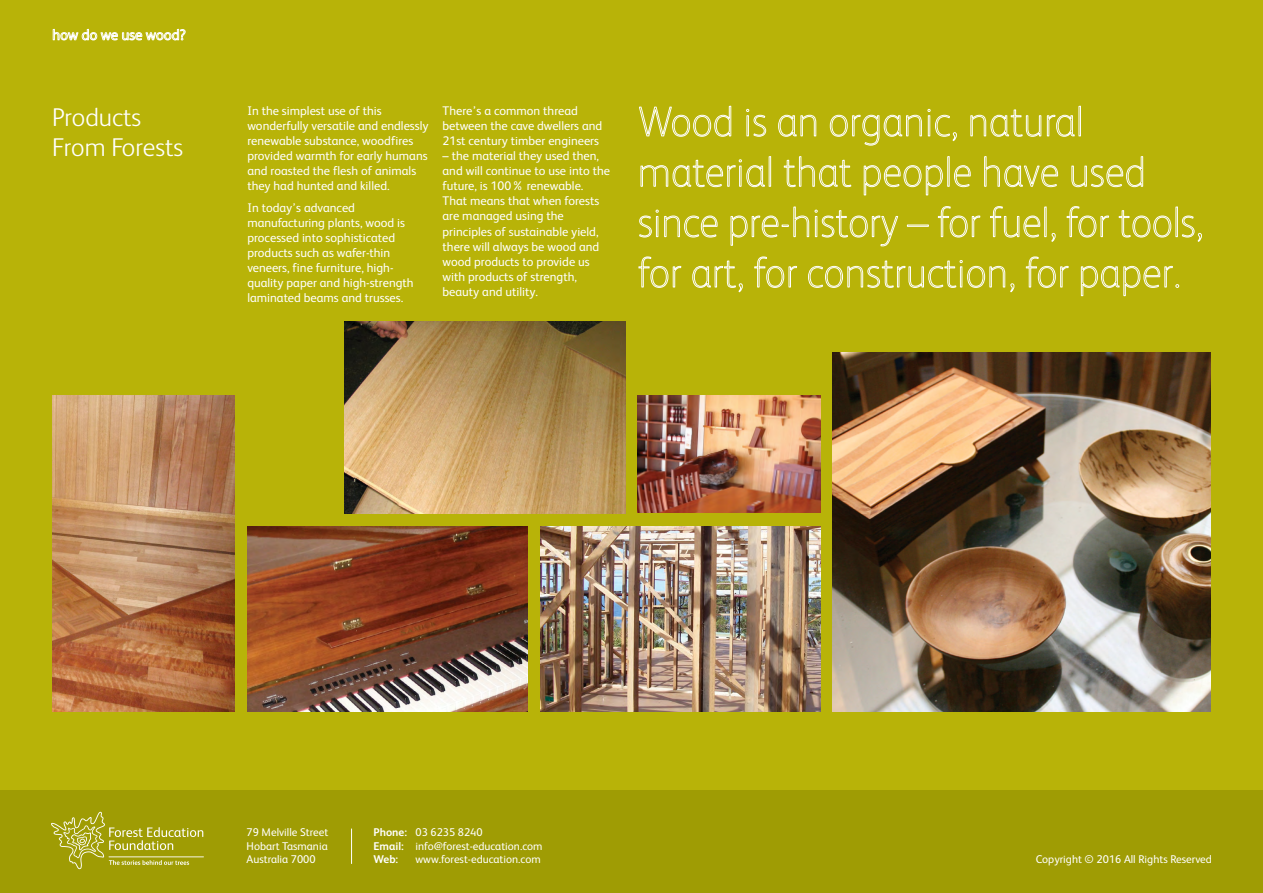
<style>
.page{position:relative;width:1263px;height:893px;background:#fff}
.page>*{position:absolute;margin:0;border:0;box-sizing:border-box;transform-origin:0 0}
.Tablet_Title{font:300 25.8px/30.9px "FS Albert";color:#fff}
.Body_Text{font:12.45px/15px "FS Albert";color:#fff}
.Page_Footer{font:11.25px/13.5px "FS Albert";color:#fff}
.s1{font-weight:700}
</style>
<div class="page">
<div style="left:0;top:0;width:1263px;height:845px;background:#b8b308"></div>
<svg style="left:639px;top:105px;width:93px;height:32px"></svg>
<svg style="left:746px;top:109px;width:20px;height:28px"></svg>
<svg style="left:778px;top:114px;width:39px;height:23px"></svg>
<svg style="left:829px;top:109px;width:128px;height:37px"></svg>
<svg style="left:970px;top:109px;width:105px;height:28px"></svg>
<div style="left:1078px;top:106px;width:3px;height:30px;border:1px solid #fff"></div>
<svg style="left:640px;top:159px;width:125px;height:28px"></svg>
<div style="left:769px;top:156px;width:2px;height:31px;border:1px solid #fff"></div>
<svg style="left:783px;top:156px;width:69px;height:31px"></svg>
<svg style="left:863px;top:165px;width:80px;height:31px"></svg>
<div style="left:947px;top:156px;width:2px;height:31px;border:1px solid #fff"></div>
<svg style="left:954px;top:165px;width:17px;height:22px"></svg>
<svg style="left:984px;top:156px;width:74px;height:31px"></svg>
<svg style="left:1071px;top:156px;width:72px;height:32px"></svg>
<svg style="left:639px;top:210px;width:79px;height:28px"></svg>
<svg style="left:730px;top:206px;width:79px;height:40px"></svg>
<svg style="left:815px;top:210px;width:83px;height:37px"></svg>
<div style="left:907px;top:225px;width:22px;height:2px;border:1px solid #fff"></div>
<svg style="left:937px;top:206px;width:44px;height:32px"></svg>
<svg style="left:990px;top:206px;width:50px;height:32px"></svg>
<div style="left:1044px;top:207px;width:2px;height:30px;border:1px solid #fff"></div>
<svg style="left:1051px;top:233px;width:5px;height:9px"></svg>
<svg style="left:1066px;top:206px;width:43px;height:32px"></svg>
<svg style="left:1118px;top:210px;width:53px;height:28px"></svg>
<div style="left:1175px;top:207px;width:3px;height:30px;border:1px solid #fff"></div>
<svg style="left:1181px;top:215px;width:21px;height:27px"></svg>
<svg style="left:638px;top:256px;width:44px;height:32px"></svg>
<svg style="left:692px;top:260px;width:51px;height:33px"></svg>
<svg style="left:754px;top:256px;width:43px;height:32px"></svg>
<svg style="left:808px;top:260px;width:207px;height:33px"></svg>
<svg style="left:1025px;top:256px;width:44px;height:32px"></svg>
<svg style="left:1080px;top:266px;width:99px;height:30px"></svg>
<svg style="left:53px;top:29px;width:133px;height:12px"></svg>
<img style="left:52px;top:396px;width:183px;height:315px">
<img style="left:345px;top:322px;width:280px;height:192px">
<img style="left:638px;top:396px;width:182px;height:117px">
<img style="left:247px;top:527px;width:281px;height:184px">
<img style="left:540px;top:527px;width:280px;height:184px">
<img style="left:833px;top:352px;width:378px;height:359px">
<div style="left:0;top:791px;width:1263px;height:102px;background:#9f9c04"></div>
<hr style="left:351px;top:829px;width:1px;height:35px;background:#fff">
<svg style="left:51px;top:812px;width:152px;height:57px"></svg>
<hr style="left:109px;top:856px;width:95px;height:1px;background:#fff">
<p class="Tablet_Title" style="left:52px;top:101px;width:133px">Products<br>From Forests</p>
<p class="Body_Text" style="left:247px;top:104px;width:183px">In the simplest use of this wonderfully versatile and endlessly renewable substance, woodfires provided warmth for early humans and roasted the flesh of animals they had hunted and killed.</p>
<p class="Body_Text" style="left:247px;top:200px;width:168px">In today’s advanced manufacturing plants, wood is processed into sophisticated products such as wafer-thin veneers, fine furniture, high&shy;quality paper and high-strength laminated beams and trusses.</p>
<p class="Body_Text" style="left:443px;top:104px;width:161px">There’s a common thread between the cave dwellers and<br>21st century timber engineers</p>
<p class="Body_Text" style="left:443px;top:149px;width:169px">– the material they used then, and will continue to use into the future, is 100% renewable.<br>That means that when forests are managed using the principles of sustainable yield, there will always be wood and wood products to provide us with products of strength, beauty and utility.</p>
<p class="Page_Footer" style="left:247px;top:826px;width:83px">79 Melville Street</p>
<p class="Page_Footer" style="left:247px;top:839px;width:83px">Hobart Tasmania</p>
<p class="Page_Footer" style="left:247px;top:853px;width:70px">Australia 7000</p>
<p class="Page_Footer" style="left:373px;top:826px;width:111px"><span class="s1">Phone:</span> 03 6235 8240</p>
<p class="Page_Footer" style="left:373px;top:839px;width:171px"><span class="s1">Email:</span> info@forest-education.com<br><span class="s1">Web:</span></p>
<p class="Page_Footer" style="left:415px;top:853px;width:127px">www.forest-education.com</p>
<p class="Page_Footer" style="left:1036px;top:853px;width:178px">Copyright © 2016 All Rights Reserved</p>
</div>
